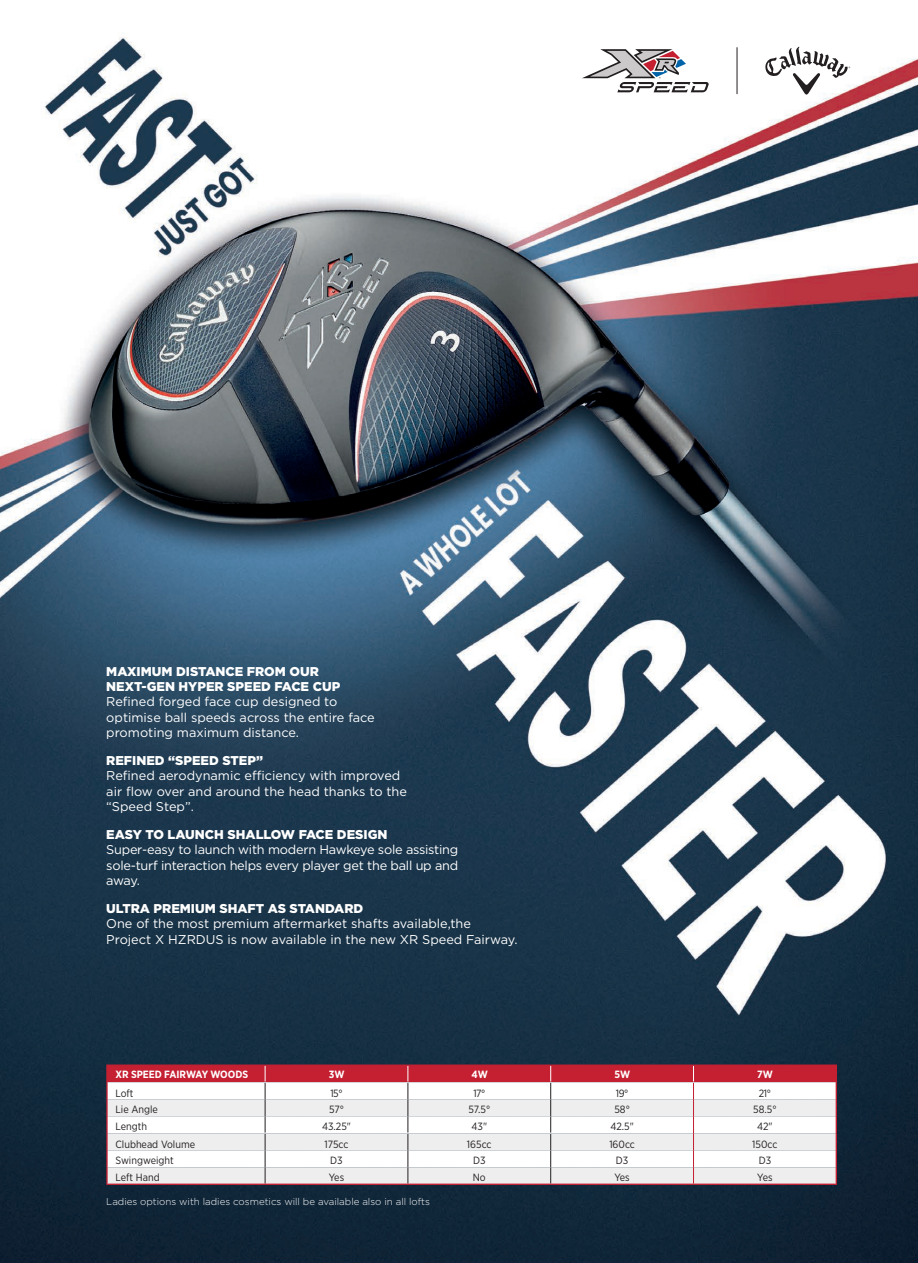
<style>
.page{position:relative;width:918px;height:1263px;background:#fff}
.page>*{position:absolute;margin:0;border:0;box-sizing:border-box;transform-origin:0 0}
.product_callouts{font:12.75px/15.3px "Gotham";color:#fff}
.product_callouts-2{font:12.75px/15.3px "Gotham";letter-spacing:-.02em;color:#fff}
.t1{font:10.5px "Gotham Narrow";color:#231f20}
.t2{font:700 10.5px "Gotham Narrow";color:#fff}
.t3{font:300 9.75px "Gotham";color:#fff}
.s1{font-weight:900}
</style>
<div class="page">
<img style="left:0;top:37px;width:918px;height:1226px">
<hr style="left:106px;top:1064px;width:159px;height:2px;background:#c42032">
<hr style="left:265px;top:1064px;width:143px;height:2px;background:#c42032">
<hr style="left:408px;top:1064px;width:143px;height:2px;background:#c42032">
<hr style="left:551px;top:1064px;width:143px;height:2px;background:#c42032">
<hr style="left:694px;top:1064px;width:143px;height:2px;background:#c42032">
<hr style="left:106px;top:1183px;width:159px;height:2px;background:#c42032">
<hr style="left:265px;top:1183px;width:143px;height:2px;background:#c42032">
<hr style="left:408px;top:1183px;width:143px;height:2px;background:#c42032">
<hr style="left:551px;top:1183px;width:143px;height:2px;background:#c42032">
<hr style="left:694px;top:1183px;width:143px;height:2px;background:#c42032">
<svg style="left:106px;top:1065px;width:731px;height:118px"></svg>
<svg style="left:728px;top:40px;width:122px;height:55px"></svg>
<hr style="left:737px;top:47px;width:1px;height:47px;background:#231f20">
<svg style="left:582px;top:49px;width:127px;height:43px"></svg>
<p class="product_callouts" style="left:106px;top:663px;width:270px"><span class="s1">MAXIMUM DISTANCE FROM OUR<br>NEXT-GEN HYPER SPEED FACE CUP<br></span>Refined forged face cup designed to optimise ball speeds across the entire face promoting maximum distance.</p>
<p class="product_callouts" style="left:106px;top:753px;width:302px"><span class="s1">REFINED “SPEED STEP”<br></span>Refined aerodynamic efficiency with improved air flow over and around the head thanks to the “Speed Step”.</p>
<p class="product_callouts-2" style="left:106px;top:826px;width:354px"><span class="s1">EASY TO LAUNCH SHALLOW FACE DESIGN </span>Super-easy to launch with modern Hawkeye sole assisting sole-turf interaction helps every player get the ball up and away.</p>
<p class="product_callouts" style="left:106px;top:900px;width:413px"><span class="s1">ULTRA PREMIUM SHAFT AS STANDARD<br></span>One of the most premium aftermarket shafts available,the<br>Project X HZRDUS is now available in the new XR Speed Fairway.</p>
<p class="t2" style="left:115px;top:1067px;width:134px">XR SPEED FAIRWAY WOODS</p>
<p class="t2" style="left:329px;top:1067px;width:17px">3W</p>
<p class="t2" style="left:471px;top:1067px;width:18px">4W</p>
<p class="t2" style="left:614px;top:1067px;width:17px">5W</p>
<p class="t2" style="left:757px;top:1067px;width:17px">7W</p>
<p class="t1" style="left:115px;top:1086px;width:20px">Loft</p>
<p class="t1" style="left:331px;top:1086px;width:13px">15°</p>
<p class="t1" style="left:473px;top:1086px;width:13px">17°</p>
<p class="t1" style="left:616px;top:1086px;width:14px">19°</p>
<p class="t1" style="left:759px;top:1086px;width:13px">21°</p>
<p class="t1" style="left:115px;top:1103px;width:44px">Lie Angle</p>
<p class="t1" style="left:329px;top:1103px;width:16px">57°</p>
<p class="t1" style="left:468px;top:1103px;width:23px">57.5°</p>
<p class="t1" style="left:614px;top:1103px;width:17px">58°</p>
<p class="t1" style="left:753px;top:1103px;width:25px">58.5°</p>
<p class="t1" style="left:115px;top:1120px;width:33px">Length</p>
<p class="t1" style="left:322px;top:1120px;width:30px">43.25"</p>
<p class="t1" style="left:472px;top:1120px;width:17px">43"</p>
<p class="t1" style="left:610px;top:1120px;width:25px">42.5"</p>
<p class="t1" style="left:757px;top:1120px;width:17px">42"</p>
<p class="t1" style="left:115px;top:1137px;width:81px">Clubhead Volume</p>
<p class="t1" style="left:325px;top:1137px;width:25px">175cc</p>
<p class="t1" style="left:467px;top:1137px;width:26px">165cc</p>
<p class="t1" style="left:609px;top:1137px;width:27px">160cc</p>
<p class="t1" style="left:752px;top:1137px;width:27px">150cc</p>
<p class="t1" style="left:115px;top:1154px;width:60px">Swingweight</p>
<p class="t1" style="left:330px;top:1154px;width:14px">D3</p>
<p class="t1" style="left:473px;top:1154px;width:14px">D3</p>
<p class="t1" style="left:616px;top:1154px;width:14px">D3</p>
<p class="t1" style="left:759px;top:1154px;width:14px">D3</p>
<p class="t1" style="left:115px;top:1171px;width:46px">Left Hand</p>
<p class="t1" style="left:329px;top:1171px;width:17px">Yes</p>
<p class="t1" style="left:473px;top:1171px;width:14px">No</p>
<p class="t1" style="left:614px;top:1171px;width:17px">Yes</p>
<p class="t1" style="left:757px;top:1171px;width:17px">Yes</p>
<p class="t3" style="left:106px;top:1195px;width:325px">Ladies options with ladies cosmetics will be available also in all lofts</p>
</div>
